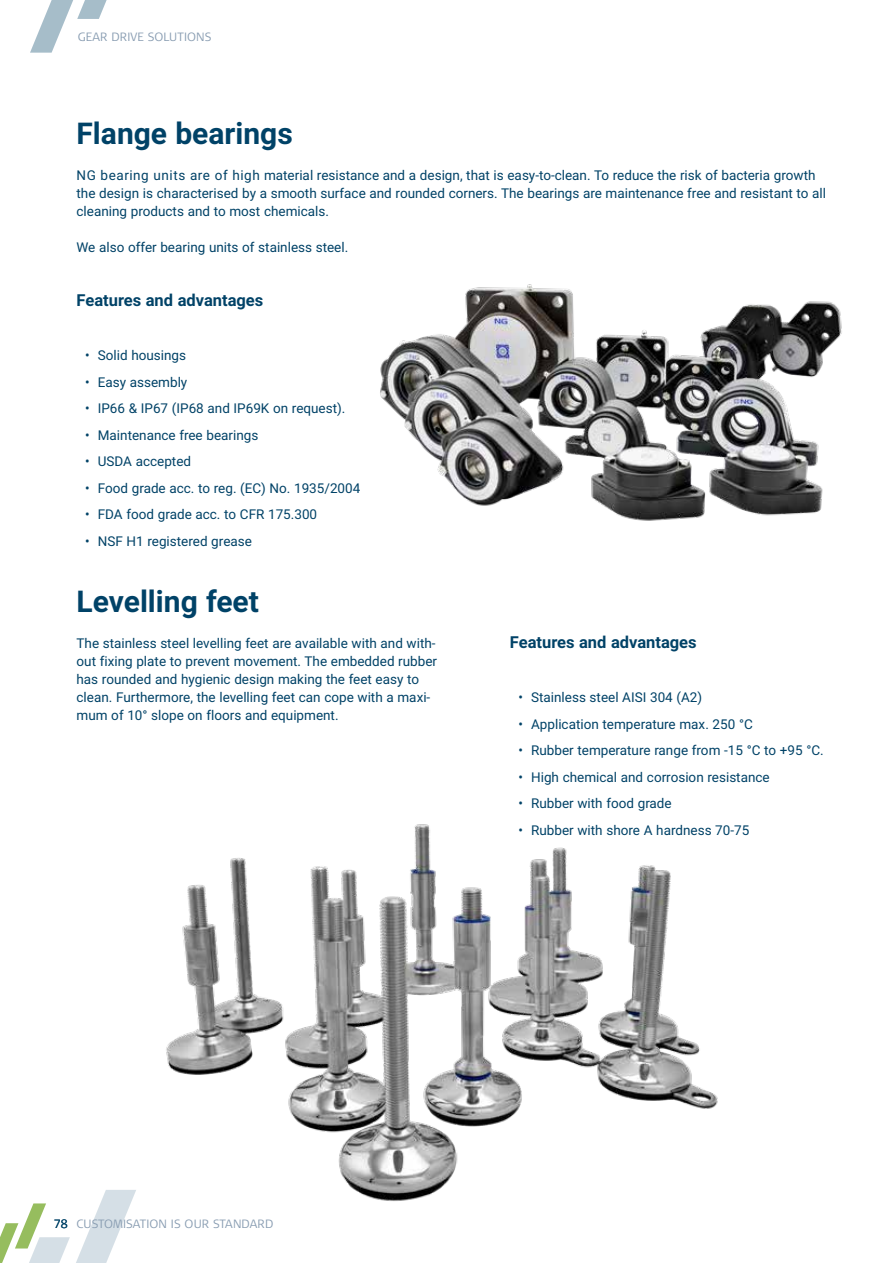
<style>
.page{position:relative;width:893px;height:1263px;background:#fff}
.page>*{position:absolute;margin:0;border:0;box-sizing:border-box;transform-origin:0 0}
.t1{font:700 30px "Roboto";color:#004267}
.t2{font:700 16.5px "Roboto";color:#004267}
.t3{font:13.5px/18px "Roboto";color:#004267}
.t4{font:300 12px "Signa OT";letter-spacing:.01em;color:#899db2}
.s1{color:#004267}
</style>
<div class="page">
<svg style="left:0;top:1190px;width:136px;height:73px"></svg>
<svg style="left:30px;top:0;width:77px;height:53px"></svg>
<img style="left:835px;top:305px;width:7px;height:36px">
<img style="left:380px;top:284px;width:455px;height:237px">
<img style="left:166px;top:824px;width:552px;height:377px">
<p class="t4" style="left:78px;top:29px;width:135px">GEAR DRIVE SOLUTIONS</p>
<h1 class="t1" style="left:77px;top:112px;width:218px">Flange bearings</h1>
<p class="t3" style="left:77px;top:166px;width:751px">NG bearing units are of high material resistance and a design, that is easy-to-clean. To reduce the risk of bacteria growth the design is characterised by a smooth surface and rounded corners. The bearings are maintenance free and resistant to all cleaning products and to most chemicals.</p>
<p class="t3" style="left:77px;top:238px;width:273px">We also offer bearing units of stainless steel.</p>
<p class="t2" style="left:77px;top:289px;width:188px">Features and advantages</p>
<p class="t3" style="left:85px;top:346px;width:103px">• Solid housings</p>
<p class="t3" style="left:85px;top:372px;width:104px">• Easy assembly</p>
<p class="t3" style="left:85px;top:399px;width:262px">• IP66 &amp; IP67 (IP68 and IP69K on request).</p>
<p class="t3" style="left:85px;top:425px;width:175px">• Maintenance free bearings</p>
<p class="t3" style="left:85px;top:452px;width:108px">• USDA accepted</p>
<p class="t3" style="left:85px;top:478px;width:277px">• Food grade acc. to reg. (EC) No. 1935/2004</p>
<p class="t3" style="left:85px;top:505px;width:234px">• FDA food grade acc. to CFR 175.300</p>
<p class="t3" style="left:85px;top:531px;width:168px">• NSF H1 registered grease</p>
<h1 class="t1" style="left:77px;top:580px;width:184px">Levelling feet</h1>
<p class="t3" style="left:77px;top:634px;width:362px">The stainless steel levelling feet are available with and with&shy;out fixing plate to prevent movement. The embedded rubber has rounded and hygienic design making the feet easy to clean. Furthermore, the levelling feet can cope with a maxi&shy;mum of 10° slope on floors and equipment.</p>
<p class="t2" style="left:510px;top:631px;width:188px">Features and advantages</p>
<p class="t3" style="left:518px;top:688px;width:185px">• Stainless steel AISI 304 (A2)</p>
<p class="t3" style="left:518px;top:714px;width:236px">• Application temperature max. 250 °C</p>
<p class="t3" style="left:518px;top:741px;width:307px">• Rubber temperature range from -15 °C to +95 °C.</p>
<p class="t3" style="left:518px;top:767px;width:253px">• High chemical and corrosion resistance</p>
<p class="t3" style="left:518px;top:794px;width:155px">• Rubber with food grade</p>
<p class="t3" style="left:518px;top:820px;width:232px">• Rubber with shore A hardness 70-75</p>
<p class="t4" style="left:54px;top:1216px;width:221px"><span class="s1">78</span> CUSTOMISATION IS OUR STANDARD</p>
</div>
